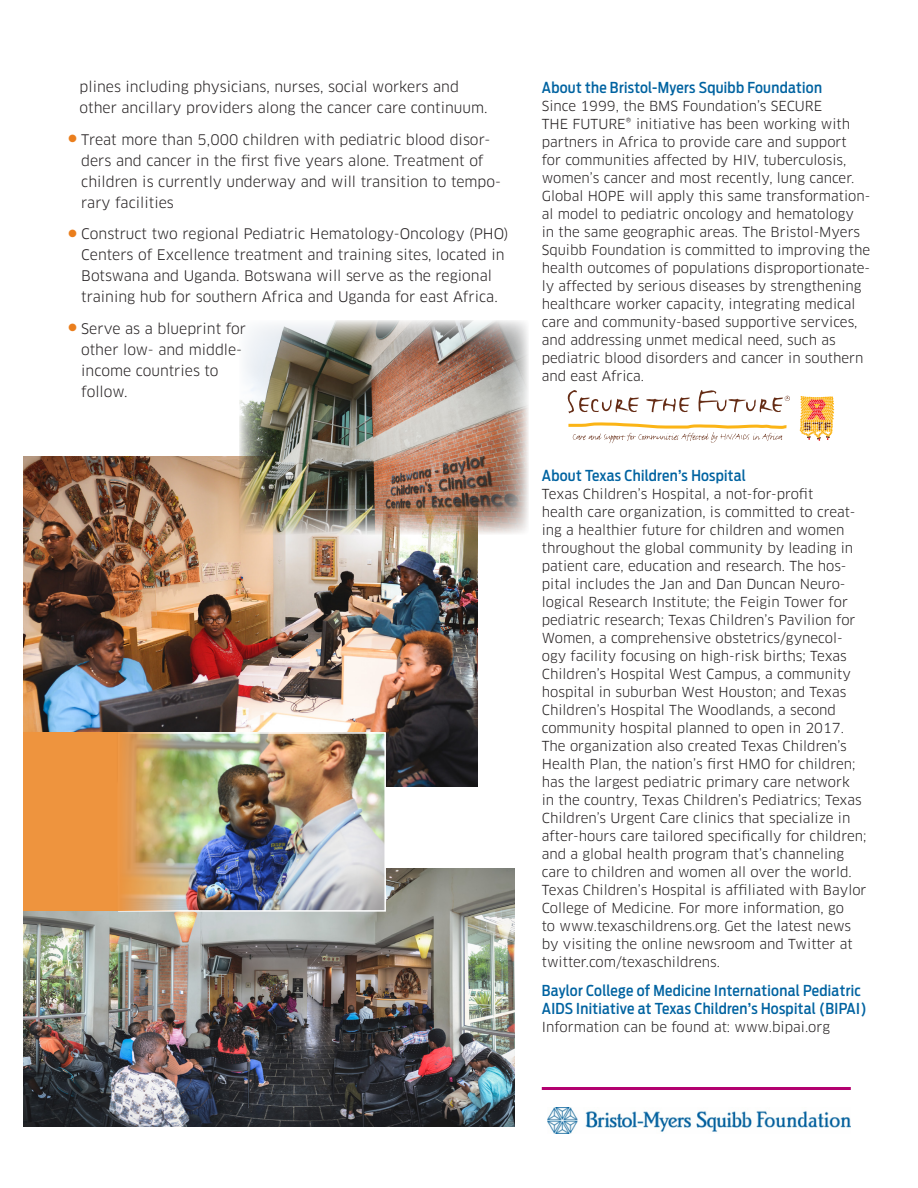
<style>
.page{position:relative;width:918px;height:1188px;background:#fff}
.page>*{position:absolute;margin:0;border:0;box-sizing:border-box;transform-origin:0 0}
.About_subhead{font:500 15px/18px "Antenna Cond";letter-spacing:.02em;color:#0063a1}
.body-ClanoOT{font:14.25px/21px "Clan OT";color:#231f20}
.body-ClanoOT-2{font:13.5px/18px "Clan OT";color:#231f20}
</style>
<div class="page">
<img style="left:23px;top:868px;width:492px;height:258px">
<svg style="left:568px;top:390px;width:71px;height:23px"></svg>
<svg style="left:646px;top:397px;width:44px;height:16px"></svg>
<svg style="left:698px;top:390px;width:92px;height:23px"></svg>
<svg style="left:568px;top:422px;width:219px;height:21px"></svg>
<svg style="left:800px;top:396px;width:34px;height:45px;background:#f2b570"></svg>
<img style="left:547px;top:1107px;width:304px;height:27px">
<hr style="left:542px;top:1087px;width:309px;height:3px;background:#b30170">
<img style="left:23px;top:457px;width:455px;height:330px">
<img style="left:239px;top:320px;width:289px;height:214px">
<img style="left:178px;top:735px;width:205px;height:174px">
<div style="left:118px;top:732px;width:268px;height:180px;border:2px solid #fff"></div>
<svg style="left:23px;top:732px;width:155px;height:179px;background:#e19b4e"></svg>
<p class="body-ClanoOT" style="left:80px;top:76px;width:410px">plines including physicians, nurses, social workers and other ancillary providers along the cancer care continuum.</p>
<p class="body-ClanoOT" style="left:81px;top:129px;width:421px;text-indent:-13px"><sup>●</sup> Treat more than 5,000 children with pediatric blood disor&shy;ders and cancer in the first five years alone. Treatment of children is currently underway and will transition to tempo&shy;rary facilities</p>
<p class="body-ClanoOT" style="left:81px;top:223px;width:429px;text-indent:-13px"><sup>●</sup> Construct two regional Pediatric Hematology-Oncology (PHO)<br>Centers of Excellence treatment and training sites, located in Botswana and Uganda. Botswana will serve as the regional training hub for southern Africa and Uganda for east Africa.</p>
<p class="body-ClanoOT" style="left:81px;top:318px;width:166px;text-indent:-13px"><sup>●</sup> Serve as a blueprint for other low- and middle&shy;income countries to follow.</p>
<p class="About_subhead" style="left:542px;top:78px;width:282px">About the Bristol-Myers Squibb Foundation</p>
<p class="body-ClanoOT-2" style="left:542px;top:97px;width:330px">Since 1999, the BMS Foundation’s SECURE<br>THE FUTURE® initiative has been working with partners in Africa to provide care and support<br>for communities affected by HIV, tuberculosis, women’s cancer and most recently, lung cancer.<br>Global HOPE will apply this same transformation&shy;al model to pediatric oncology and hematology<br>in the same geographic areas. The Bristol-Myers Squibb Foundation is committed to improving the health outcomes of populations disproportionate&shy;ly affected by serious diseases by strengthening healthcare worker capacity, integrating medical care and community-based supportive services, and addressing unmet medical need, such as pediatric blood disorders and cancer in southern and east Africa.</p>
<p class="About_subhead" style="left:542px;top:467px;width:206px">About Texas Children’s Hospital</p>
<p class="body-ClanoOT-2" style="left:542px;top:485px;width:326px">Texas Children’s Hospital, a not-for-profit<br>health care organization, is committed to creat&shy;ing a healthier future for children and women throughout the global community by leading in patient care, education and research. The hos&shy;pital includes the Jan and Dan Duncan Neuro&shy;logical Research Institute; the Feigin Tower for pediatric research; Texas Children’s Pavilion for Women, a comprehensive obstetrics/gynecol&shy;ogy facility focusing on high-risk births; Texas Children’s Hospital West Campus, a community hospital in suburban West Houston; and Texas Children’s Hospital The Woodlands, a second community hospital planned to open in 2017.<br>The organization also created Texas Children’s Health Plan, the nation’s first HMO for children; has the largest pediatric primary care network<br>in the country, Texas Children’s Pediatrics; Texas Children’s Urgent Care clinics that specialize in after-hours care tailored specifically for children; and a global health program that’s channeling care to children and women all over the world.<br>Texas Children’s Hospital is affiliated with Baylor College of Medicine. For more information, go<br>to www.texaschildrens.org. Get the latest news by visiting the online newsroom and Twitter at twitter.com/texaschildrens.</p>
<p class="About_subhead" style="left:542px;top:981px;width:326px">Baylor College of Medicine International Pediatric<br>AIDS Initiative at Texas Children’s Hospital (BIPAI)</p>
<p class="body-ClanoOT-2" style="left:542px;top:1018px;width:290px">Information can be found at: www.bipai.org</p>
</div>
